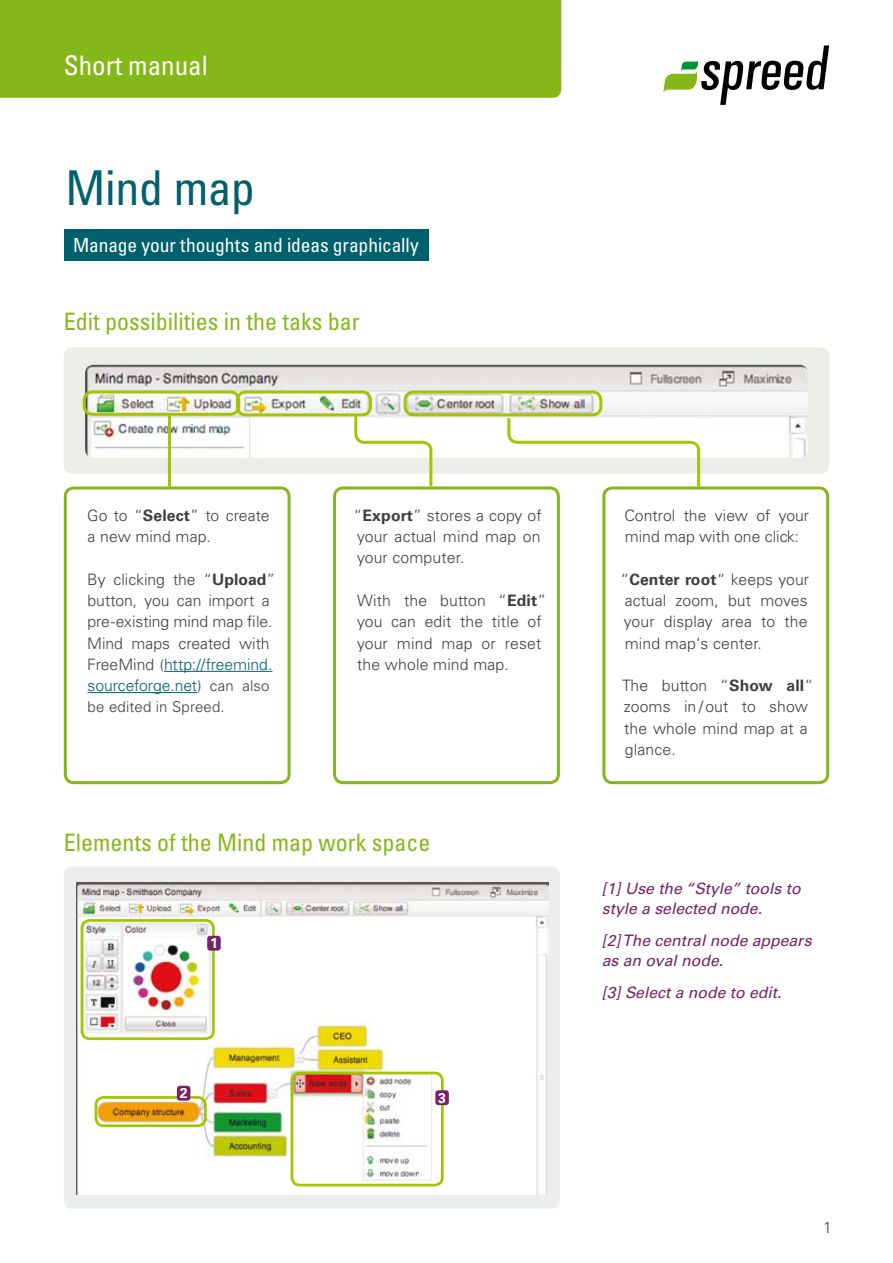
<style>
.page{position:relative;width:893px;height:1263px;background:#fff}
.page>*{position:absolute;margin:0;border:0;box-sizing:border-box;transform-origin:0 0}
.t1{font:condensed 48px "Univers LT Std";letter-spacing:-.01em;color:#00606b}
.t2{font:condensed 27px "Univers LT Std";color:#fff}
.t3{font:condensed 24px "Univers LT Std";color:#84b819}
.t4{font:condensed 19.5px "Univers LT Std";letter-spacing:-.005em;color:#fff}
.t5{font:300 15.75px/21.3px "Univers LT Std";letter-spacing:.01em;color:#3e3e40}
.t6{font:italic 15.75px/19.5px "Univers LT Std";color:#726}
.t7{font:300 15px "Univers LT Std";letter-spacing:.01em;color:#3e3e40}
.t8{font:700 14.1px "Univers LT Std";color:#fff}
.s1{font-weight:700}
.s2{font-size:15px}
.s3{color:#00606b}
</style>
<div class="page">
<svg style="left:663px;top:45px;width:166px;height:60px"></svg>
<div style="left:0;top:0;width:561px;height:98px;background:#84b819"></div>
<div style="left:64px;top:229px;width:364px;height:32px;background:#00606b"></div>
<div style="left:64px;top:866px;width:496px;height:343px;background:#eceded;border-radius:8px"></div>
<img style="left:76px;top:882px;width:472px;height:312px">
<div style="left:64px;top:486px;width:227px;height:298px;border:3px solid #84b819;border-radius:9px"></div>
<div style="left:602px;top:486px;width:227px;height:298px;border:3px solid #84b819;border-radius:9px"></div>
<div style="left:333px;top:486px;width:227px;height:298px;border:3px solid #84b819;border-radius:9px"></div>
<div style="left:64px;top:347px;width:765px;height:127px;background:#ebeee6;border-radius:9px"></div>
<hr style="left:164px;top:671px;width:108px;height:1px;background:#00606b">
<hr style="left:88px;top:692px;width:109px;height:1px;background:#00606b">
<img style="left:85px;top:365px;width:723px;height:93px">
<div style="left:236px;top:390px;width:136px;height:26px;border:3px solid #a4c400;border-radius:9px"></div>
<div style="left:83px;top:390px;width:157px;height:26px;border:3px solid #a4c400;border-radius:9px"></div>
<hr style="left:168px;top:416px;width:3px;height:71px;background:#a4c400">
<svg style="left:353px;top:413px;width:81px;height:76px"></svg>
<svg style="left:506px;top:415px;width:196px;height:75px"></svg>
<div style="left:404px;top:390px;width:198px;height:26px;border:3px solid #a4c400;border-radius:9px"></div>
<div style="left:81px;top:919px;width:134px;height:121px;border:3px solid #a4c400;border-radius:8px"></div>
<div style="left:95px;top:1096px;width:112px;height:31px;border:3px solid #a4c400;border-radius:8px"></div>
<div style="left:291px;top:1071px;width:153px;height:115px;border:3px solid #a4c400;border-radius:8px"></div>
<div style="left:207px;top:936px;width:14px;height:14px;background:#726;border-radius:3px"></div>
<div style="left:177px;top:1086px;width:13px;height:14px;background:#726;border-radius:3px"></div>
<div style="left:435px;top:1090px;width:14px;height:15px;background:#726;border-radius:3px"></div>
<h2 class="t2" style="left:64px;top:48px;width:145px">Short manual</h2>
<h1 class="t1" style="left:65px;top:157px;width:191px">Mind map</h1>
<p class="t4" style="left:73px;top:233px;width:347px">Manage your thoughts and ideas graphically</p>
<h3 class="t3" style="left:64px;top:306px;width:297px">Edit possibilities in the taks bar</h3>
<p class="t5" style="left:87px;top:505px;width:184px">Go to “<span class="s1">Select</span>” to create a new mind map.</p>
<p class="t5" style="left:87px;top:568px;width:190px">By clicking the “<span class="s1">Upload</span>” button, you can import a pre-existing mind map file.<br>Mind maps created with<br>FreeMind <span class="s2">(</span><span class="s3">http://freemind. sourceforge.net</span><span class="s2">) can also</span></p>
<p class="t7" style="left:88px;top:698px;width:139px">be edited in Spreed.</p>
<p class="t5" style="left:354px;top:505px;width:190px;text-align:justify">“<span class="s1">Export</span>” stores a copy of your actual mind map on your computer.</p>
<p class="t5" style="left:357px;top:590px;width:191px">With the button “<span class="s1">Edit</span>” you can edit the title of your mind map or reset the whole mind map.</p>
<h3 class="t3" style="left:64px;top:827px;width:368px">Elements of the Mind map work space</h3>
<p class="t8" style="left:210px;top:935px;width:9px">1</p>
<p class="t8" style="left:180px;top:1085px;width:9px">2</p>
<p class="t8" style="left:438px;top:1089px;width:9px">3</p>
<p class="t5" style="left:624px;top:505px;width:186px">Control the view of your mind map with one click:</p>
<p class="t5" style="left:620px;top:568px;width:190px;text-align:justify">“<span class="s1">Center root</span>“ keeps your actual zoom, but moves your display area to the mind map‘s center.</p>
<p class="t5" style="left:622px;top:675px;width:193px">The button “<span class="s1">Show all</span>“ zooms in / out to show the whole mind map at a glance.</p>
<p class="t6" style="left:601px;top:879px;width:201px">[1] Use the “Style” tools to style a selected node.</p>
<p class="t6" style="left:601px;top:931px;width:212px">[2] The central node appears as an oval node.</p>
<p class="t6" style="left:601px;top:983px;width:181px">[3] Select a node to edit.</p>
<p class="t5" style="left:823px;top:1217px;width:10px">1</p>
</div>
